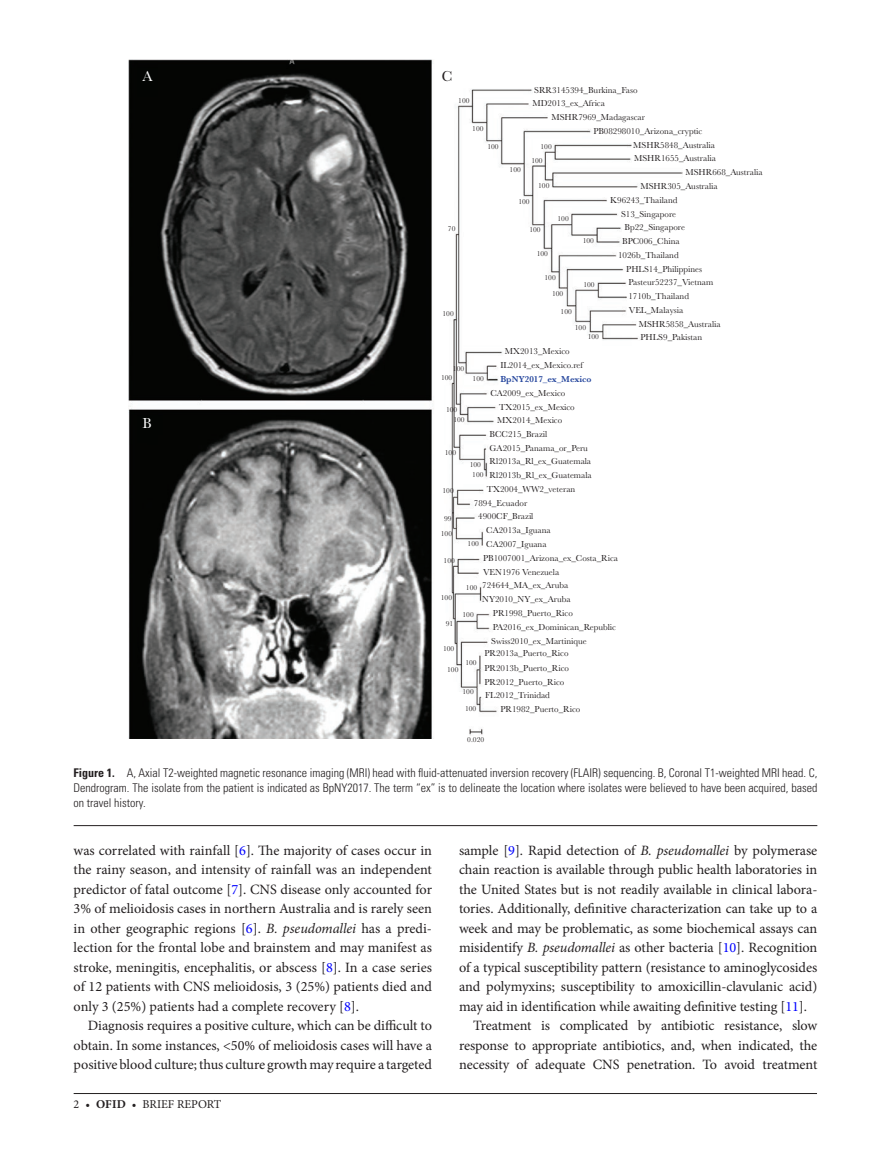
<style>
.page{position:relative;width:891px;height:1174px;background:#fff}
.page>*{position:absolute;margin:0;border:0;box-sizing:border-box;transform-origin:0 0}
.t1{font:15px "Baskerville MT Std";color:#fff}
.t2{font:15px "Baskerville MT Std";color:#231f20}
.t3{font:14.25px/19.5px "Minion Pro";letter-spacing:-.005em;color:#231f20;text-align:justify}
.t4{font:300 condensed 12px/15px "Univers LT Std";color:#231f20;text-align:justify}
.t5{font:12px "Minion Pro";color:#231f20}
.t6{font:9px/14px "Baskerville MT Std";color:#231f20}
.t7{font:600 9px "Baskerville MT Std";color:#25469d}
.t8{font:7.5px/14.4px "Baskerville MT Std";color:#231f20}
.s1{font-weight:700}
.s2{color:#00f}
.s3{font-style:italic}
</style>
<div class="page">
<hr style="left:74px;top:1093px;width:743px;height:1px;background:#231f20">
<hr style="left:74px;top:825px;width:743px;height:1px;background:#231f20">
<img style="left:128px;top:59px;width:555px;height:680px">
<p class="t1" style="left:143px;top:68px;width:12px">A</p>
<p class="t2" style="left:442px;top:68px;width:12px">C</p>
<p class="t6" style="left:534px;top:83px;width:105px">SRR3145394_Burkina_Faso</p>
<p class="t1" style="left:143px;top:415px;width:11px">B</p>
<p class="t8" style="left:458px;top:93px;width:13px">100</p>
<p class="t6" style="left:532px;top:96px;width:74px">MD2013_ex_Africa</p>
<p class="t6" style="left:551px;top:110px;width:95px">MSHR7969_Madagascar</p>
<p class="t6" style="left:593px;top:124px;width:111px">PB08298010_Arizona_cryptic</p>
<p class="t6" style="left:633px;top:138px;width:83px">MSHR5848_Australia</p>
<p class="t6" style="left:634px;top:152px;width:83px">MSHR1655_Australia</p>
<p class="t6" style="left:685px;top:165px;width:79px">MSHR668_Australia</p>
<p class="t6" style="left:640px;top:179px;width:79px">MSHR305_Australia</p>
<p class="t6" style="left:610px;top:193px;width:69px">K96243_Thailand</p>
<p class="t6" style="left:621px;top:207px;width:57px">S13_Singapore</p>
<p class="t6" style="left:625px;top:220px;width:62px">Bp22_Singapore</p>
<p class="t6" style="left:622px;top:234px;width:59px">BPC006_China</p>
<p class="t6" style="left:618px;top:248px;width:62px">1026b_Thailand</p>
<p class="t6" style="left:626px;top:262px;width:77px">PHLS14_Philippines</p>
<p class="t6" style="left:628px;top:275px;width:86px">Pasteur52237_Vietnam</p>
<p class="t6" style="left:628px;top:289px;width:62px">1710b_Thailand</p>
<p class="t6" style="left:629px;top:303px;width:56px">VEL_Malaysia</p>
<p class="t6" style="left:639px;top:317px;width:83px">MSHR5858_Australia</p>
<p class="t6" style="left:641px;top:331px;width:63px">PHLS9_Pakistan</p>
<p class="t6" style="left:505px;top:344px;width:66px">MX2013_Mexico</p>
<p class="t6" style="left:500px;top:358px;width:84px">IL2014_ex_Mexico.ref</p>
<p class="t6" style="left:490px;top:386px;width:76px">CA2009_ex_Mexico</p>
<p class="t6" style="left:499px;top:400px;width:77px">TX2015_ex_Mexico</p>
<p class="t6" style="left:497px;top:413px;width:66px">MX2014_Mexico</p>
<p class="t6" style="left:490px;top:427px;width:59px">BCC215_Brazil</p>
<p class="t6" style="left:490px;top:441px;width:100px">GA2015_Panama_or_Peru</p>
<p class="t6" style="left:490px;top:454px;width:103px">Rl2013a_Rl_ex_Guatemala</p>
<p class="t6" style="left:490px;top:468px;width:103px">Rl2013b_Rl_ex_Guatemala</p>
<p class="t6" style="left:487px;top:482px;width:90px">TX2004_WW2_veteran</p>
<p class="t6" style="left:474px;top:496px;width:55px">7894_Ecuador</p>
<p class="t6" style="left:478px;top:509px;width:57px">4900CF_Brazil</p>
<p class="t6" style="left:486px;top:523px;width:66px">CA2013a_Iguana</p>
<p class="t6" style="left:486px;top:537px;width:62px">CA2007_Iguana</p>
<p class="t6" style="left:483px;top:551px;width:136px">PB1007001_Arizona_ex_Costa_Rica</p>
<p class="t6" style="left:483px;top:565px;width:78px">VEN1976 Venezuela</p>
<p class="t6" style="left:482px;top:578px;width:88px">724644_MA_ex_Aruba</p>
<p class="t6" style="left:482px;top:592px;width:90px">NY2010_NY_ex_Aruba</p>
<p class="t6" style="left:493px;top:606px;width:81px">PR1998_Puerto_Rico</p>
<p class="t6" style="left:491px;top:620px;width:126px">PA2016_ex_Dominican_Republic<br>Swiss2010_ex_Martinique</p>
<p class="t6" style="left:484px;top:647px;width:86px">PR2013a_Puerto_Rico<br>PR2013b_Puerto_Rico<br>PR2012_Puerto_Rico<br>FL2012_Trinidad</p>
<p class="t6" style="left:501px;top:702px;width:81px">PR1982_Puerto_Rico</p>
<p class="t8" style="left:472px;top:121px;width:13px">100</p>
<p class="t8" style="left:487px;top:140px;width:13px">100</p>
<p class="t8" style="left:531px;top:139px;width:22px;text-indent:9px">100<br>100</p>
<p class="t8" style="left:510px;top:162px;width:13px">100</p>
<p class="t8" style="left:538px;top:179px;width:13px">100</p>
<p class="t8" style="left:518px;top:194px;width:13px">100</p>
<p class="t8" style="left:558px;top:212px;width:13px">100</p>
<p class="t8" style="left:448px;top:222px;width:9px">70</p>
<p class="t8" style="left:529px;top:223px;width:13px">100</p>
<p class="t8" style="left:583px;top:233px;width:13px">100</p>
<p class="t8" style="left:537px;top:247px;width:13px">100</p>
<p class="t8" style="left:545px;top:270px;width:13px">100</p>
<p class="t8" style="left:583px;top:277px;width:13px">100</p>
<p class="t8" style="left:552px;top:286px;width:13px">100</p>
<p class="t8" style="left:561px;top:304px;width:13px">100</p>
<p class="t8" style="left:443px;top:307px;width:13px">100</p>
<p class="t8" style="left:575px;top:320px;width:13px">100</p>
<p class="t8" style="left:588px;top:330px;width:13px">100</p>
<p class="t8" style="left:453px;top:361px;width:13px">100</p>
<p class="t8" style="left:441px;top:370px;width:13px">100</p>
<p class="t8" style="left:473px;top:371px;width:13px">100</p>
<p class="t8" style="left:453px;top:405px;width:13px;line-height:9.9px;text-indent:-7px">100<br>100</p>
<p class="t7" style="left:500px;top:374px;width:93px">BpNY2017_ex_Mexico</p>
<p class="t8" style="left:445px;top:445px;width:13px">100</p>
<p class="t8" style="left:443px;top:484px;width:13px">100</p>
<p class="t8" style="left:470px;top:460px;width:15px;line-height:9.8px;text-align:center">100<br>100</p>
<p class="t8" style="left:444px;top:511px;width:9px">99</p>
<p class="t8" style="left:441px;top:526px;width:13px">100</p>
<p class="t8" style="left:444px;top:553px;width:13px">100</p>
<p class="t8" style="left:468px;top:537px;width:13px">100</p>
<p class="t8" style="left:466px;top:581px;width:13px">100</p>
<p class="t8" style="left:463px;top:608px;width:13px">100</p>
<p class="t8" style="left:441px;top:590px;width:13px">100</p>
<p class="t8" style="left:446px;top:616px;width:9px">91</p>
<p class="t8" style="left:443px;top:641px;width:13px">100</p>
<p class="t8" style="left:447px;top:662px;width:13px">100</p>
<p class="t8" style="left:465px;top:656px;width:13px">100</p>
<p class="t8" style="left:463px;top:685px;width:13px">100</p>
<p class="t8" style="left:465px;top:702px;width:13px">100</p>
<p class="t8" style="left:467px;top:732px;width:18px">0.020</p>
<p class="t4" style="left:74px;top:765px;width:745px"><span class="s1">Figure 1.</span> A, Axial T2-weighted magnetic resonance imaging (MRI) head with fluid-attenuated inversion recovery (FLAIR) sequencing. B, Coronal T1-weighted MRI head. C, Dendrogram. The isolate from the patient is indicated as BpNY2017. The term “ex” is to delineate the location where isolates were believed to have been acquired, based on travel history.</p>
<p class="t3" style="left:74px;top:840px;width:360px">was correlated with rainfall [<span class="s2">6</span>]. The majority of cases occur in the rainy season, and intensity of rainfall was an independent predictor of fatal outcome [<span class="s2">7</span>]. CNS disease only accounted for 3% of melioidosis cases in northern Australia and is rarely seen in other geographic regions [<span class="s2">6</span>]. <span class="s3">B. pseudomallei</span> has a predi&shy;lection for the frontal lobe and brainstem and may manifest as stroke, meningitis, encephalitis, or abscess [<span class="s2">8</span>]. In a case series of 12 patients with CNS melioidosis, 3 (25%) patients died and only 3 (25%) patients had a complete recovery [<span class="s2">8</span>].</p>
<p class="t3" style="left:74px;top:1016px;width:360px;text-indent:14px">Diagnosis requires a positive culture, which can be difficult to obtain. In some instances, &lt;50% of melioidosis cases will have a positive blood culture; thus culture growth may require a targeted</p>
<p class="t5" style="left:74px;top:1096px;width:149px">2 • <span class="s1">ofid</span> • BRIEF REPORT</p>
<p class="t3" style="left:459px;top:840px;width:360px">sample [<span class="s2">9</span>]. Rapid detection of <span class="s3">B. pseudomallei</span> by polymerase</p>
<p class="t3" style="left:459px;top:860px;width:360px">chain reaction is available through public health laboratories in</p>
<p class="t3" style="left:459px;top:879px;width:360px">the United States but is not readily available in clinical labora-</p>
<p class="t3" style="left:459px;top:899px;width:360px">tories. Additionally, definitive characterization can take up to a</p>
<p class="t3" style="left:459px;top:918px;width:360px">week and may be problematic, as some biochemical assays can</p>
<p class="t3" style="left:459px;top:938px;width:360px">misidentify <span class="s3">B. pseudomallei</span> as other bacteria [<span class="s2">10</span>]. Recognition</p>
<p class="t3" style="left:459px;top:957px;width:360px">of a typical susceptibility pattern (resistance to aminoglycosides</p>
<p class="t3" style="left:459px;top:977px;width:360px">and polymyxins; susceptibility to amoxicillin-clavulanic acid)</p>
<p class="t3" style="left:459px;top:996px;width:349px">may aid in identification while awaiting definitive testing [<span class="s2">11</span>].</p>
<p class="t3" style="left:473px;top:1016px;width:346px">Treatment is complicated by antibiotic resistance, slow</p>
<p class="t3" style="left:459px;top:1035px;width:360px">response to appropriate antibiotics, and, when indicated, the</p>
<p class="t3" style="left:459px;top:1055px;width:360px">necessity of adequate CNS penetration. To avoid treatment</p>
</div>
